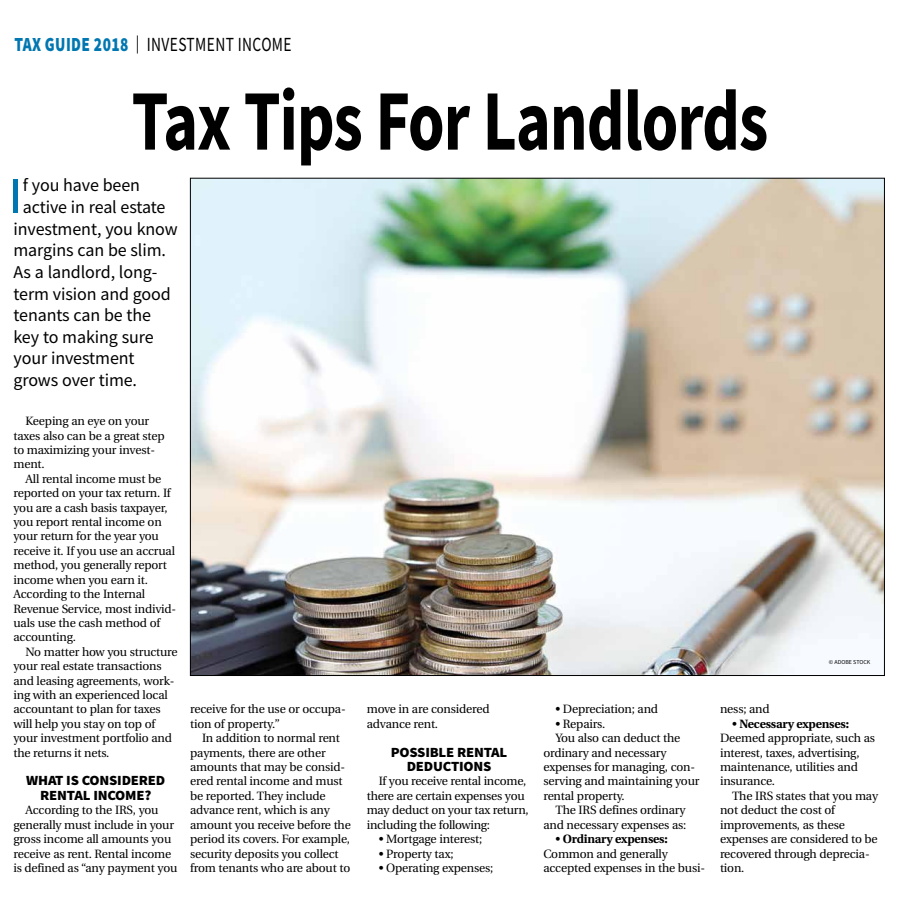
<style>
.page{position:relative;width:900px;height:908px;background:#fff}
.page>*{position:absolute;margin:0;border:0;box-sizing:border-box;transform-origin:0 0}
.t1{font:700 86px "Source Sans Pro";letter-spacing:-.015em;color:#000;scale:.77 1}
.t2{font:50.9px "Source Sans Pro";color:#0077b1;scale:1.1 1}
.t3{font:20px "Source Sans Pro";letter-spacing:.025em;color:#000;scale:.77 1}
.t4{font:18px "Source Sans Pro";letter-spacing:-.005em;color:#000}
.t5{font:900 14px/14.4px "Source Sans Pro";letter-spacing:-.015em;color:#000;text-align:center;scale:1.05 1}
.t6{font:12px/14.4px "Utopia";letter-spacing:-.015em;color:#000}
.t7{font:6px "Source Sans Pro";color:#000}
.s1{font-weight:900;color:#0077b1}
.s2{font-size:18px}
.s3{font-weight:700}
</style>
<div class="page">
<img style="left:192px;top:180px;width:691px;height:493px">
<h3 class="t3" style="left:14px;top:32px;width:362px"><span class="s1">TAX GUIDE 2018</span> <span class="s2">|</span> INVESTMENT INCOME</h3>
<h1 class="t1" style="left:132px;top:63px;width:828px">Tax Tips For Landlords</h1>
<h2 class="t2" style="left:8px;top:164px;width:15px">I</h2>
<h3 class="t4" style="left:23px;top:174px;width:119px">f you have been</h3>
<h3 class="t4" style="left:23px;top:195px;width:144px">active in real estate</h3>
<h3 class="t4" style="left:13px;top:217px;width:166px">investment, you know</h3>
<h3 class="t4" style="left:13px;top:239px;width:154px">margins can be slim.</h3>
<h3 class="t4" style="left:13px;top:260px;width:145px">As a landlord, long-</h3>
<h3 class="t4" style="left:13px;top:282px;width:159px">term vision and good</h3>
<h3 class="t4" style="left:13px;top:303px;width:139px">tenants can be the</h3>
<h3 class="t4" style="left:13px;top:325px;width:142px">key to making sure</h3>
<h3 class="t4" style="left:13px;top:347px;width:123px">your investment</h3>
<h3 class="t4" style="left:13px;top:368px;width:125px">grows over time.</h3>
<p class="t6" style="left:14px;top:414px;width:153px;text-indent:12px">Keeping an eye on your taxes also can be a great step to maximizing your invest&shy;ment.</p>
<p class="t6" style="left:14px;top:471px;width:164px;text-indent:12px">All rental income must be reported on your tax return. If you are a cash basis taxpayer, you report rental income on your return for the year you receive it. If you use an accrual method, you generally report income when you earn it.<br>According to the Internal<br>Revenue Service, most individ&shy;uals use the cash method of accounting.</p>
<p class="t6" style="left:14px;top:644px;width:166px;text-indent:12px">No matter how you structure your real estate transactions and leasing agreements, work&shy;ing with an experienced local accountant to plan for taxes will help you stay on top of your investment portfolio and the returns it nets.</p>
<p class="t5" style="left:26px;top:773px;width:134px">WHAT IS CONSIDERED<br>RENTAL INCOME?</p>
<p class="t6" style="left:14px;top:803px;width:165px;text-align:center">According to the IRS, you generally must include in your gross income all amounts you receive as rent. Rental income is defined as “any payment you</p>
<p class="t6" style="left:190px;top:702px;width:157px">receive for the use or occupa&shy;tion of property.”</p>
<p class="t6" style="left:190px;top:731px;width:162px;text-indent:12px">In addition to normal rent payments, there are other amounts that may be consid&shy;ered rental income and must be reported. They include advance rent, which is any amount you receive before the period its covers. For example, security deposits you collect from tenants who are about to</p>
<p class="t7" style="left:829px;top:657px;width:43px">© ADOBE STOCK</p>
<p class="t6" style="left:367px;top:702px;width:124px">move in are considered advance rent.</p>
<p class="t5" style="left:391px;top:744px;width:112px">POSSIBLE RENTAL<br>DEDUCTIONS</p>
<p class="t6" style="left:367px;top:774px;width:164px;text-indent:12px">If you receive rental income, there are certain expenses you may deduct on your tax return, including the following:</p>
<p class="t6" style="left:379px;top:831px;width:105px">• Mortgage interest;</p>
<p class="t6" style="left:379px;top:846px;width:76px">• Property tax;</p>
<p class="t6" style="left:379px;top:860px;width:116px">• Operating expenses;</p>
<p class="t6" style="left:555px;top:702px;width:104px">• Depreciation; and</p>
<p class="t6" style="left:555px;top:716px;width:51px">• Repairs.</p>
<p class="t6" style="left:555px;top:731px;width:126px">You also can deduct the</p>
<p class="t6" style="left:543px;top:745px;width:125px">ordinary and necessary</p>
<p class="t6" style="left:543px;top:759px;width:153px">expenses for managing, con-</p>
<p class="t6" style="left:543px;top:774px;width:158px">serving and maintaining your</p>
<p class="t6" style="left:543px;top:788px;width:83px">rental property.</p>
<p class="t6" style="left:555px;top:803px;width:132px">The IRS defines ordinary</p>
<p class="t6" style="left:543px;top:817px;width:144px">and necessary expenses as:</p>
<p class="t6" style="left:543px;top:831px;width:163px;text-indent:12px">• <span class="s3">Ordinary expenses:<br></span>Common and generally accepted expenses in the busi-</p>
<p class="t6" style="left:720px;top:702px;width:51px">ness; and</p>
<p class="t6" style="left:720px;top:716px;width:156px;text-indent:12px">• <span class="s3">Necessary expenses:<br></span>Deemed appropriate, such as interest, taxes, advertising, maintenance, utilities and insurance.</p>
<p class="t6" style="left:720px;top:788px;width:160px;text-indent:12px">The IRS states that you may not deduct the cost of improvements, as these expenses are considered to be recovered through deprecia&shy;tion.</p>
</div>
